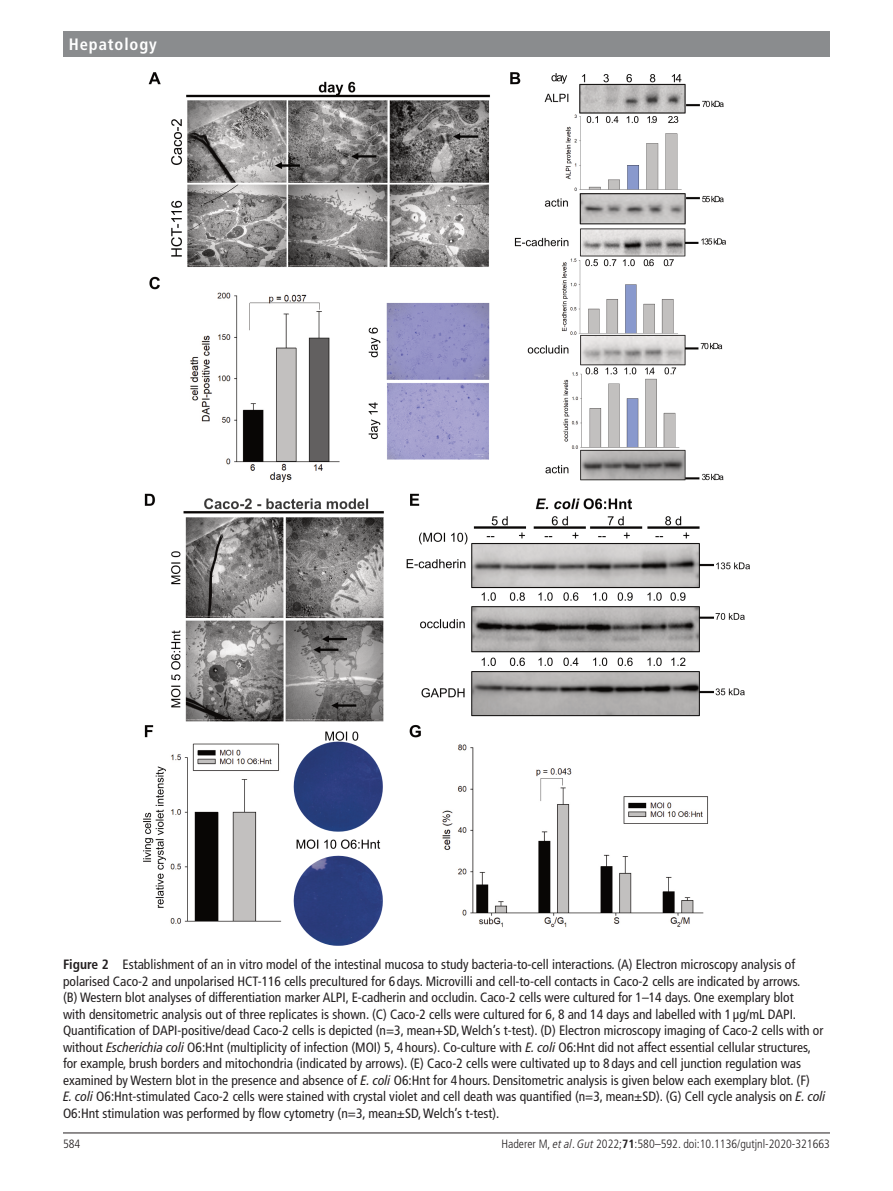
<style>
.page{position:relative;width:893px;height:1191px;background:#fff}
.page>*{position:absolute;margin:0;border:0;box-sizing:border-box;transform-origin:0 0}
.t1{font:700 condensed 16.5px "Frutiger LT Pro";letter-spacing:.055em;color:#fff}
.t2{font:condensed 13.5px/16.5px "Frutiger LT Pro";color:#231f20}
.t3{font:300 condensed 12px "Frutiger LT Pro";color:#231f20}
.s1{font-weight:700}
.s2{font-style:italic}
</style>
<div class="page">
<hr style="left:63px;top:1132px;width:767px;height:1px;background:#231f20">
<div style="left:63px;top:31px;width:767px;height:25px;background:#8a8c8e"></div>
<img style="left:144px;top:72px;width:605px;height:873px">
<p class="t1" style="left:69px;top:34px;width:90px">Hepatology</p>
<p class="t2" style="left:63px;top:956px;width:764px"><span class="s1">Figure 2</span> Establishment of an in vitro model of the intestinal mucosa to study bacteria-to-cell interactions. (A) Electron microscopy analysis of polarised Caco-2 and unpolarised HCT-116 cells precultured for 6 days. Microvilli and cell-to-cell contacts in Caco-2 cells are indicated by arrows.<br>(B) Western blot analyses of differentiation marker ALPI, E-cadherin and occludin. Caco-2 cells were cultured for 1–14 days. One exemplary blot<br>with densitometric analysis out of three replicates is shown. (C) Caco-2 cells were cultured for 6, 8 and 14 days and labelled with 1 µg/mL DAPI.<br>Quantification of DAPI-positive/dead Caco-2 cells is depicted (n=3, mean+SD, Welch’s t-test). (D) Electron microscopy imaging of Caco-2 cells with or without <span class="s2">Escherichia coli</span> O6:Hnt (multiplicity of infection (MOI) 5, 4 hours). Co-culture with <span class="s2">E. coli</span> O6:Hnt did not affect essential cellular structures, for example, brush borders and mitochondria (indicated by arrows). (E) Caco-2 cells were cultivated up to 8 days and cell junction regulation was examined by Western blot in the presence and absence of <span class="s2">E. coli</span> O6:Hnt for 4 hours. Densitometric analysis is given below each exemplary blot. (F)<br><span class="s2">E. coli</span> O6:Hnt-stimulated Caco-2 cells were stained with crystal violet and cell death was quantified (n=3, mean±SD). (G) Cell cycle analysis on <span class="s2">E. coli </span>O6:Hnt stimulation was performed by flow cytometry (n=3, mean±SD, Welch’s t-test).</p>
<p class="t3" style="left:63px;top:1136px;width:19px">584</p>
<p class="t3" style="left:501px;top:1136px;width:330px">Haderer M, <span class="s2">et al</span>. <span class="s2">Gut</span> 2022;<span class="s1">71</span>:580–592. doi:10.1136/gutjnl-2020-321663</p>
</div>
